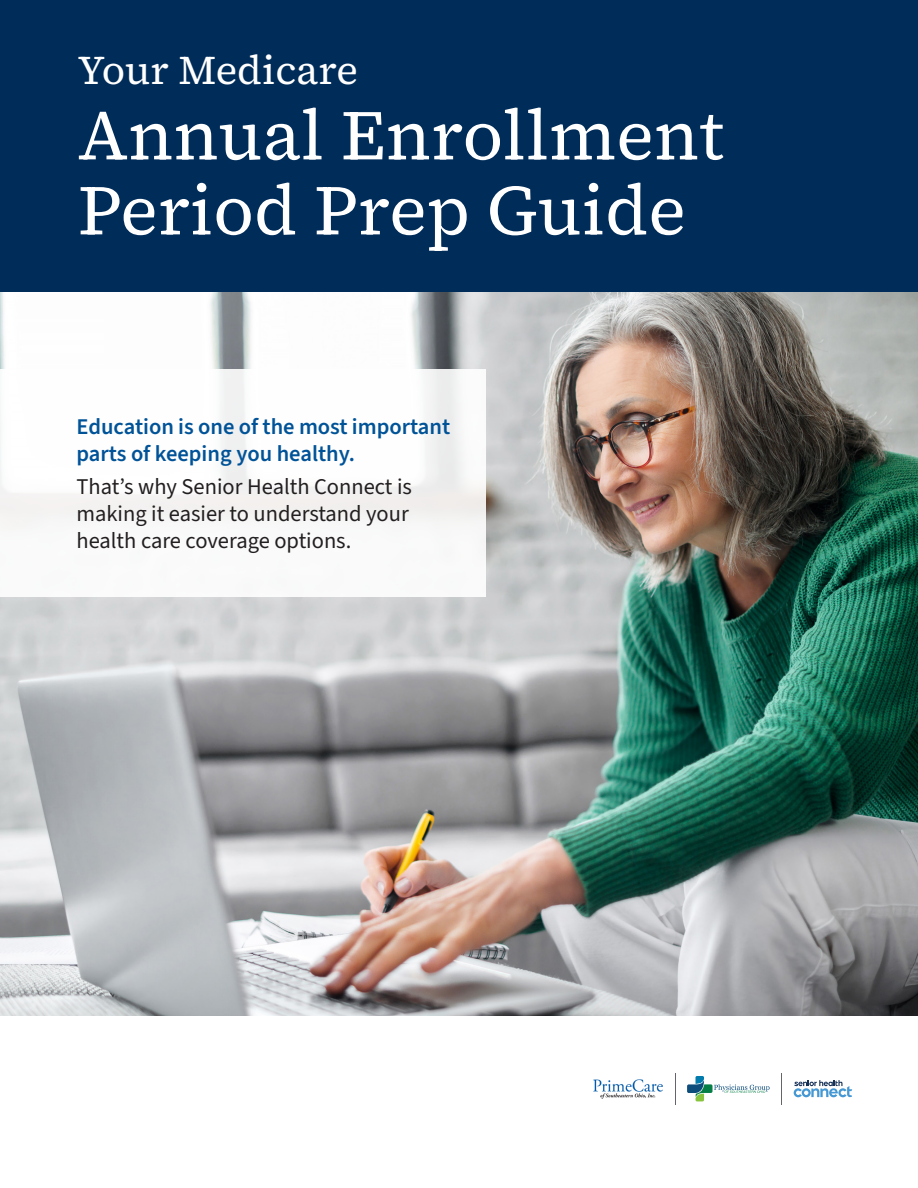
<style>
.page{position:relative;width:918px;height:1188px;background:#fff}
.page>*{position:absolute;margin:0;border:0;box-sizing:border-box;transform-origin:0 0}
.t1{font:70.5px/75px "Source Serif 4";color:#fff}
.t2{font:40.5px "Source Serif 4";color:#fff}
.t3{font:22.5px/27px "Source Sans 3";color:#231f20}
.t4{font:600 22.5px/27px "Source Sans 3";color:#015398}
</style>
<div class="page">
<hr style="left:781px;top:1073px;width:1px;height:31px;background:#63656a">
<svg style="left:794px;top:1080px;width:58px;height:17px"></svg>
<img style="left:593px;top:1079px;width:70px;height:20px">
<svg style="left:687px;top:1076px;width:83px;height:25px"></svg>
<hr style="left:675px;top:1073px;width:1px;height:31px;background:#63656a">
<img style="left:0;top:292px;width:918px;height:723px">
<div style="left:0;top:0;width:918px;height:292px;background:#002c59"></div>
<div style="left:0;top:369px;width:486px;height:227px;background:#fff"></div>
<p class="t2" style="left:78px;top:44px;width:282px">Your Medicare</p>
<p class="t1" style="left:78px;top:98px;width:648px">Annual Enrollment<br>Period Prep Guide</p>
<p class="t4" style="left:76px;top:413px;width:375px">Education is one of the most important parts of keeping you healthy.</p>
<p class="t3" style="left:76px;top:474px;width:337px">That’s why Senior Health Connect is making it easier to understand your health care coverage options.</p>
</div>
